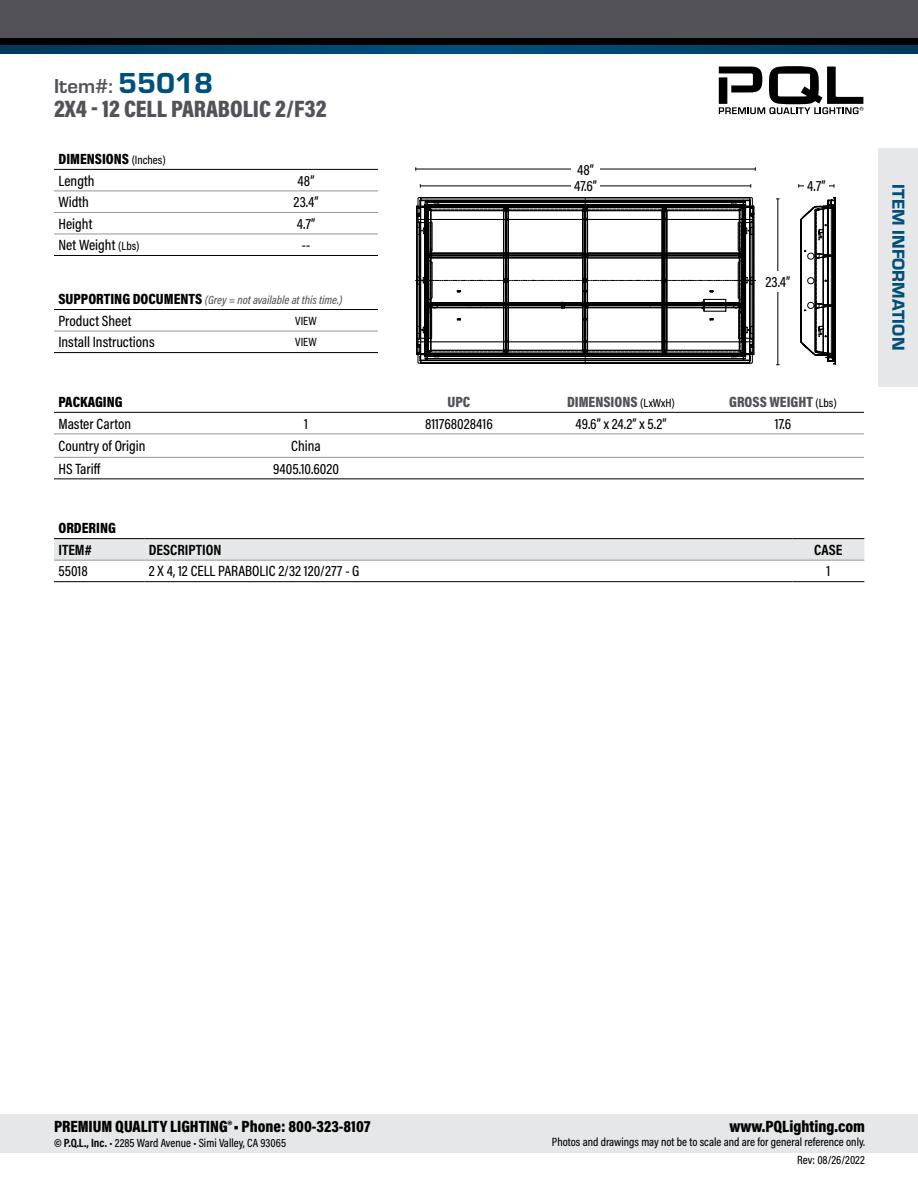
<style>
.page{position:relative;width:918px;height:1188px;background:#fff}
.page>*{position:absolute;margin:0;border:0;box-sizing:border-box;transform-origin:0 0}
.t1{font:900 24px "Acumin Pro Cond";color:#525258}
.t2{font:700 21px "Eurostile";color:#525258}
.t3{font:18px "Eurostile Hea";letter-spacing:.005em;color:#00507c}
.t4{font:900 16.5px "Acumin Pro Cond";color:#000}
.t5{font:500 15px "Acumin Pro Cond";color:#000}
.t6{font:900 15px/21.5px "Acumin Pro Cond";color:#000}
.t7{font:900 15px "Acumin Pro Cond";color:#525258}
.t8{font:700 15px "Acumin Pro Cond";color:#000}
.t9{font:500 12px/18px "Acumin Pro Cond";color:#000;text-align:right}
.t10{font:italic 500 12px "Acumin Pro Cond";color:#525258}
.s1{font-family:"Eurostile Hea";font-weight:400;font-size:30px;color:#00507c}
.s2{font-weight:500;font-size:12px}
.s3{font-weight:500}
.s4{font-size:12px}
.s5{font-weight:900;font-style:normal;font-size:15px;color:#000}
.s6{font-weight:500;font-size:12px;color:#000}
.s7{font-weight:700}
</style>
<div class="page">
<div style="left:0;top:1114px;width:918px;height:39px;background:#e6e7e8"></div>
<svg style="left:0;top:45px;width:918px;height:9px;background:#00446c"></svg>
<div style="left:0;top:33px;width:918px;height:12px;background:#000"></div>
<div style="left:0;top:0;width:918px;height:37px;background:#525258"></div>
<svg style="left:719px;top:66px;width:144px;height:48px"></svg>
<hr style="left:54px;top:434px;width:180px;height:1px;background:#939598">
<hr style="left:234px;top:434px;width:144px;height:1px;background:#939598">
<hr style="left:378px;top:434px;width:162px;height:1px;background:#939598">
<hr style="left:540px;top:434px;width:162px;height:1px;background:#939598">
<hr style="left:702px;top:434px;width:162px;height:1px;background:#939598">
<hr style="left:54px;top:457px;width:180px;height:1px;background:#939598">
<hr style="left:234px;top:457px;width:144px;height:1px;background:#939598">
<hr style="left:378px;top:457px;width:162px;height:1px;background:#939598">
<hr style="left:540px;top:457px;width:162px;height:1px;background:#939598">
<hr style="left:702px;top:457px;width:162px;height:1px;background:#939598">
<hr style="left:54px;top:412px;width:180px;height:1px;background:#000">
<hr style="left:234px;top:412px;width:144px;height:1px;background:#000">
<hr style="left:378px;top:412px;width:162px;height:1px;background:#000">
<hr style="left:540px;top:412px;width:162px;height:1px;background:#000">
<hr style="left:702px;top:412px;width:162px;height:1px;background:#000">
<hr style="left:54px;top:478px;width:180px;height:1px;background:#000">
<hr style="left:234px;top:478px;width:144px;height:1px;background:#000">
<hr style="left:378px;top:478px;width:162px;height:1px;background:#000">
<hr style="left:540px;top:478px;width:162px;height:1px;background:#000">
<hr style="left:702px;top:478px;width:162px;height:1px;background:#000">
<svg style="left:54px;top:539px;width:810px;height:21px;background:#e3e4e5"></svg>
<hr style="left:54px;top:560px;width:90px;height:1px;background:#939598">
<hr style="left:144px;top:560px;width:648px;height:1px;background:#939598">
<hr style="left:792px;top:560px;width:72px;height:1px;background:#939598">
<hr style="left:54px;top:538px;width:90px;height:1px;background:#000">
<hr style="left:144px;top:538px;width:648px;height:1px;background:#000">
<hr style="left:792px;top:538px;width:72px;height:1px;background:#000">
<hr style="left:54px;top:581px;width:90px;height:1px;background:#000">
<hr style="left:144px;top:581px;width:648px;height:1px;background:#000">
<hr style="left:792px;top:581px;width:72px;height:1px;background:#000">
<hr style="left:54px;top:191px;width:180px;height:1px;background:#939598">
<hr style="left:234px;top:191px;width:144px;height:1px;background:#939598">
<hr style="left:54px;top:212px;width:180px;height:1px;background:#939598">
<hr style="left:234px;top:212px;width:144px;height:1px;background:#939598">
<hr style="left:54px;top:234px;width:180px;height:1px;background:#939598">
<hr style="left:234px;top:234px;width:144px;height:1px;background:#939598">
<hr style="left:54px;top:169px;width:180px;height:1px;background:#000">
<hr style="left:234px;top:169px;width:144px;height:1px;background:#000">
<hr style="left:54px;top:255px;width:180px;height:1px;background:#000">
<hr style="left:234px;top:255px;width:144px;height:1px;background:#000">
<hr style="left:54px;top:331px;width:180px;height:1px;background:#939598">
<hr style="left:234px;top:331px;width:144px;height:1px;background:#939598">
<hr style="left:54px;top:309px;width:180px;height:1px;background:#000">
<hr style="left:234px;top:309px;width:144px;height:1px;background:#000">
<hr style="left:54px;top:352px;width:180px;height:1px;background:#000">
<hr style="left:234px;top:352px;width:144px;height:1px;background:#000">
<div style="left:878px;top:148px;width:40px;height:238px;background:#e6e7e8"></div>
<hr style="left:420px;top:185px;width:331px;height:1px;background:#000">
<svg style="left:800px;top:197px;width:36px;height:167px"></svg>
<svg style="left:415px;top:197px;width:341px;height:167px"></svg>
<div style="left:571px;top:178px;width:29px;height:16px;background:#fff"></div>
<hr style="left:416px;top:169px;width:339px;height:1px;background:#000">
<div style="left:571px;top:161px;width:29px;height:16px;background:#fff"></div>
<hr style="left:777px;top:199px;width:1px;height:166px;background:#000">
<div style="left:764px;top:272px;width:28px;height:20px;background:#fff"></div>
<hr style="left:799px;top:185px;width:35px;height:1px;background:#000">
<div style="left:804px;top:178px;width:25px;height:16px;background:#fff"></div>
<h2 class="t2" style="left:54px;top:71px;width:161px">Item#: <span class="s1">55018</span></h2>
<h1 class="t1" style="left:54px;top:93px;width:274px">2X4 - 12 CELL PARABOLIC 2/F32</h1>
<p class="t6" style="left:58px;top:148px;width:109px">DIMENSIONS <span class="s2">(Inches)<br></span><span class="s3">Length</span></p>
<p class="t5" style="left:298px;top:171px;width:18px">48”</p>
<p class="t5" style="left:58px;top:192px;width:32px">Width</p>
<p class="t5" style="left:294px;top:192px;width:26px">23.4”</p>
<p class="t5" style="left:58px;top:214px;width:35px">Height</p>
<p class="t5" style="left:297px;top:214px;width:20px">4.7”</p>
<p class="t5" style="left:58px;top:235px;width:82px">Net Weight <span class="s4">(Lbs)</span></p>
<p class="t5" style="left:302px;top:235px;width:10px">--</p>
<p class="t10" style="left:58px;top:292px;width:285px"><span class="s5">SUPPORTING DOCUMENTS</span> (Grey = not available at this time.)</p>
<p class="t5" style="left:58px;top:311px;width:75px">Product Sheet</p>
<p class="t9" style="left:295px;top:311px;width:23px">VIEW</p>
<p class="t5" style="left:58px;top:332px;width:98px">Install Instructions</p>
<p class="t9" style="left:295px;top:333px;width:23px">VIEW</p>
<p class="t5" style="left:577px;top:160px;width:18px">48”</p>
<p class="t5" style="left:574px;top:176px;width:24px">47.6”</p>
<p class="t5" style="left:807px;top:176px;width:20px">4.7”</p>
<p class="t5" style="left:765px;top:272px;width:26px">23.4”</p>
<p class="t6" style="left:58px;top:391px;width:66px">PACKAGING</p>
<p class="t7" style="left:448px;top:392px;width:24px">UPC</p>
<p class="t7" style="left:567px;top:392px;width:109px">DIMENSIONS <span class="s6">(LxWxH)</span></p>
<p class="t7" style="left:729px;top:392px;width:109px">GROSS WEIGHT <span class="s6">(Lbs)</span></p>
<p class="t5" style="left:58px;top:414px;width:74px">Master Carton</p>
<p class="t5" style="left:304px;top:414px;width:5px">1</p>
<p class="t5" style="left:425px;top:414px;width:69px">811768028416</p>
<p class="t5" style="left:576px;top:414px;width:92px">49.6” x 24.2” x 5.2”</p>
<p class="t5" style="left:775px;top:414px;width:18px">17.6</p>
<p class="t5" style="left:58px;top:436px;width:88px">Country of Origin</p>
<p class="t5" style="left:291px;top:436px;width:31px">China</p>
<p class="t5" style="left:58px;top:459px;width:43px">HS Tariff</p>
<p class="t5" style="left:273px;top:459px;width:67px">9405.10.6020</p>
<p class="t6" style="left:58px;top:517px;width:59px">ORDERING</p>
<p class="t8" style="left:58px;top:540px;width:35px">ITEM#</p>
<p class="t8" style="left:149px;top:540px;width:74px">DESCRIPTION</p>
<p class="t8" style="left:814px;top:540px;width:30px">CASE</p>
<p class="t5" style="left:59px;top:562px;width:31px">55018</p>
<p class="t5" style="left:149px;top:562px;width:212px">2 X 4, 12 CELL PARABOLIC 2/32 120/277 - G</p>
<p class="t5" style="left:826px;top:562px;width:5px">1</p>
<p class="t3" style="left:911px;top:184px;width:168px;rotate:90deg">ITEM INFORMATION</p>
<p class="t4" style="left:54px;top:1115px;width:318px">PREMIUM QUALITY LIGHTING®• Phone: 800-323-8107</p>
<p class="t9" style="left:54px;top:1133px;width:234px"><span class="s7">© P.Q.L., Inc.</span> • 2285 Ward Avenue • Simi Valley, CA 93065</p>
<p class="t4" style="left:729px;top:1115px;width:137px">www.PQLighting.com</p>
<p class="t9" style="left:552px;top:1133px;width:315px">Photos and drawings may not be to scale and are for general reference only.<br>Rev: 08/26/2022</p>
</div>
